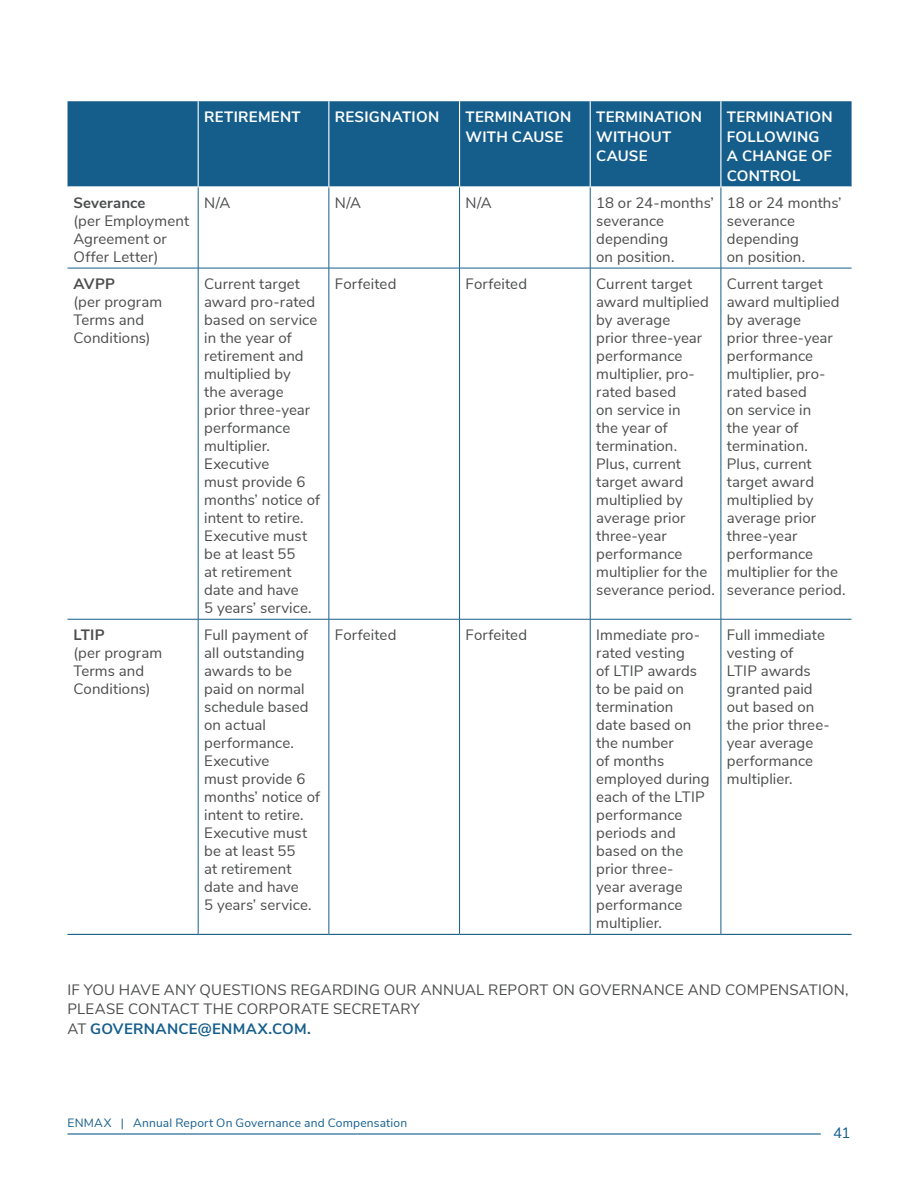
<style>
.page{position:relative;width:918px;height:1188px;background:#fff}
.page>*{position:absolute;margin:0;border:0;box-sizing:border-box;transform-origin:0 0}
.t1{font:15px/18px "Nunito Sans";letter-spacing:.005em;color:#4b4c4d}
.t2{font:700 15px/19.5px "Nunito Sans";letter-spacing:.02em;color:#fff}
.t3{font:15px "Nunito Sans";color:#155e8c}
.t4{font:12px "Nunito Sans";letter-spacing:.015em;color:#155e8c}
.s1{font-weight:700}
.s2{font-weight:700;color:#155e8c}
</style>
<div class="page">
<hr style="left:68px;top:1133px;width:753px;height:2px;background:#155e8c">
<div style="left:68px;top:101px;width:784px;height:85px;background:#155e8c"></div>
<hr style="left:198px;top:101px;width:1px;height:85px;background:#fff">
<hr style="left:328px;top:101px;width:1px;height:85px;background:#fff">
<hr style="left:459px;top:101px;width:1px;height:85px;background:#fff">
<hr style="left:590px;top:101px;width:1px;height:85px;background:#fff">
<hr style="left:720px;top:101px;width:1px;height:85px;background:#fff">
<hr style="left:68px;top:934px;width:130px;height:1px;background:#155e8c">
<hr style="left:198px;top:934px;width:131px;height:1px;background:#155e8c">
<hr style="left:329px;top:934px;width:131px;height:1px;background:#155e8c">
<hr style="left:460px;top:934px;width:130px;height:1px;background:#155e8c">
<hr style="left:590px;top:934px;width:131px;height:1px;background:#155e8c">
<hr style="left:721px;top:934px;width:131px;height:1px;background:#155e8c">
<hr style="left:198px;top:187px;width:1px;height:81px;background:#155e8c">
<hr style="left:329px;top:187px;width:1px;height:81px;background:#155e8c">
<hr style="left:459px;top:187px;width:1px;height:81px;background:#155e8c">
<hr style="left:590px;top:187px;width:1px;height:81px;background:#155e8c">
<hr style="left:721px;top:187px;width:1px;height:81px;background:#155e8c">
<hr style="left:68px;top:268px;width:130px;height:1px;background:#155e8c">
<hr style="left:198px;top:268px;width:131px;height:1px;background:#155e8c">
<hr style="left:198px;top:268px;width:1px;height:351px;background:#155e8c">
<hr style="left:329px;top:268px;width:131px;height:1px;background:#155e8c">
<hr style="left:329px;top:268px;width:1px;height:351px;background:#155e8c">
<hr style="left:460px;top:268px;width:130px;height:1px;background:#155e8c">
<hr style="left:459px;top:268px;width:1px;height:351px;background:#155e8c">
<hr style="left:590px;top:268px;width:131px;height:1px;background:#155e8c">
<hr style="left:590px;top:268px;width:1px;height:351px;background:#155e8c">
<hr style="left:721px;top:268px;width:131px;height:1px;background:#155e8c">
<hr style="left:721px;top:268px;width:1px;height:351px;background:#155e8c">
<hr style="left:68px;top:619px;width:130px;height:1px;background:#155e8c">
<hr style="left:198px;top:619px;width:131px;height:1px;background:#155e8c">
<hr style="left:198px;top:619px;width:1px;height:315px;background:#155e8c">
<hr style="left:329px;top:619px;width:131px;height:1px;background:#155e8c">
<hr style="left:329px;top:619px;width:1px;height:315px;background:#155e8c">
<hr style="left:460px;top:619px;width:130px;height:1px;background:#155e8c">
<hr style="left:459px;top:619px;width:1px;height:315px;background:#155e8c">
<hr style="left:590px;top:619px;width:131px;height:1px;background:#155e8c">
<hr style="left:590px;top:619px;width:1px;height:315px;background:#155e8c">
<hr style="left:721px;top:619px;width:131px;height:1px;background:#155e8c">
<hr style="left:721px;top:619px;width:1px;height:315px;background:#155e8c">
<p class="t2" style="left:204px;top:107px;width:98px">RETIREMENT</p>
<p class="t2" style="left:335px;top:107px;width:106px">RESIGNATION</p>
<p class="t2" style="left:466px;top:107px;width:107px">TERMINATION<br>WITH CAUSE</p>
<p class="t2" style="left:596px;top:107px;width:107px">TERMINATION<br>WITHOUT<br>CAUSE</p>
<p class="t2" style="left:727px;top:107px;width:107px">TERMINATION<br>FOLLOWING<br>A CHANGE OF<br>CONTROL</p>
<p class="t1" style="left:74px;top:193px;width:117px"><span class="s1">Severance<br></span>(per Employment<br>Agreement or<br>Offer Letter)</p>
<p class="t1" style="left:204px;top:193px;width:28px">N/A</p>
<p class="t1" style="left:335px;top:193px;width:28px">N/A</p>
<p class="t1" style="left:466px;top:193px;width:28px">N/A</p>
<p class="t1" style="left:596px;top:193px;width:119px">18 or 24-months’ severance depending<br>on position.</p>
<p class="t1" style="left:727px;top:193px;width:116px">18 or 24 months’ severance depending<br>on position.</p>
<p class="t1" style="left:74px;top:274px;width:90px"><span class="s1">AVPP<br></span>(per program<br>Terms and<br>Conditions)</p>
<p class="t1" style="left:204px;top:274px;width:117px">Current target award pro-rated based on service in the year of retirement and multiplied by<br>the average<br>prior three-year performance multiplier.<br>Executive<br>must provide 6 months’ notice of intent to retire.<br>Executive must be at least 55<br>at retirement date and have<br>5 years’ service.</p>
<p class="t1" style="left:335px;top:274px;width:63px">Forfeited</p>
<p class="t1" style="left:466px;top:274px;width:63px">Forfeited</p>
<p class="t1" style="left:596px;top:274px;width:120px">Current target award multiplied by average<br>prior three-year performance multiplier, pro&shy;rated based<br>on service in<br>the year of termination.<br>Plus, current target award multiplied by average prior three-year performance multiplier for the severance period.</p>
<p class="t1" style="left:727px;top:274px;width:120px">Current target award multiplied by average<br>prior three-year performance multiplier, pro&shy;rated based<br>on service in<br>the year of termination.<br>Plus, current target award multiplied by average prior three-year performance multiplier for the severance period.</p>
<p class="t1" style="left:74px;top:625px;width:90px"><span class="s1">LTIP<br></span>(per program<br>Terms and<br>Conditions)</p>
<p class="t1" style="left:204px;top:625px;width:117px">Full payment of all outstanding awards to be paid on normal schedule based on actual performance.<br>Executive<br>must provide 6 months’ notice of intent to retire.<br>Executive must be at least 55<br>at retirement date and have<br>5 years’ service.</p>
<p class="t1" style="left:335px;top:625px;width:63px">Forfeited</p>
<p class="t1" style="left:466px;top:625px;width:63px">Forfeited</p>
<p class="t1" style="left:596px;top:625px;width:115px">Immediate pro&shy;rated vesting<br>of LTIP awards to be paid on termination<br>date based on the number<br>of months employed during each of the LTIP performance periods and based on the prior three-<br>year average performance multiplier.</p>
<p class="t1" style="left:727px;top:625px;width:104px">Full immediate vesting of<br>LTIP awards granted paid out based on the prior three&shy;year average performance multiplier.</p>
<p class="t1" style="left:68px;top:979px;width:783px;line-height:19.5px">IF YOU HAVE ANY QUESTIONS REGARDING OUR ANNUAL REPORT ON GOVERNANCE AND COMPENSATION,<br>PLEASE CONTACT THE CORPORATE SECRETARY<br>AT <span class="s2">GOVERNANCE@ENMAX.COM.</span></p>
<p class="t4" style="left:68px;top:1114px;width:341px">ENMAX | Annual Report On Governance and Compensation</p>
<p class="t3" style="left:833px;top:1122px;width:19px">41</p>
</div>
